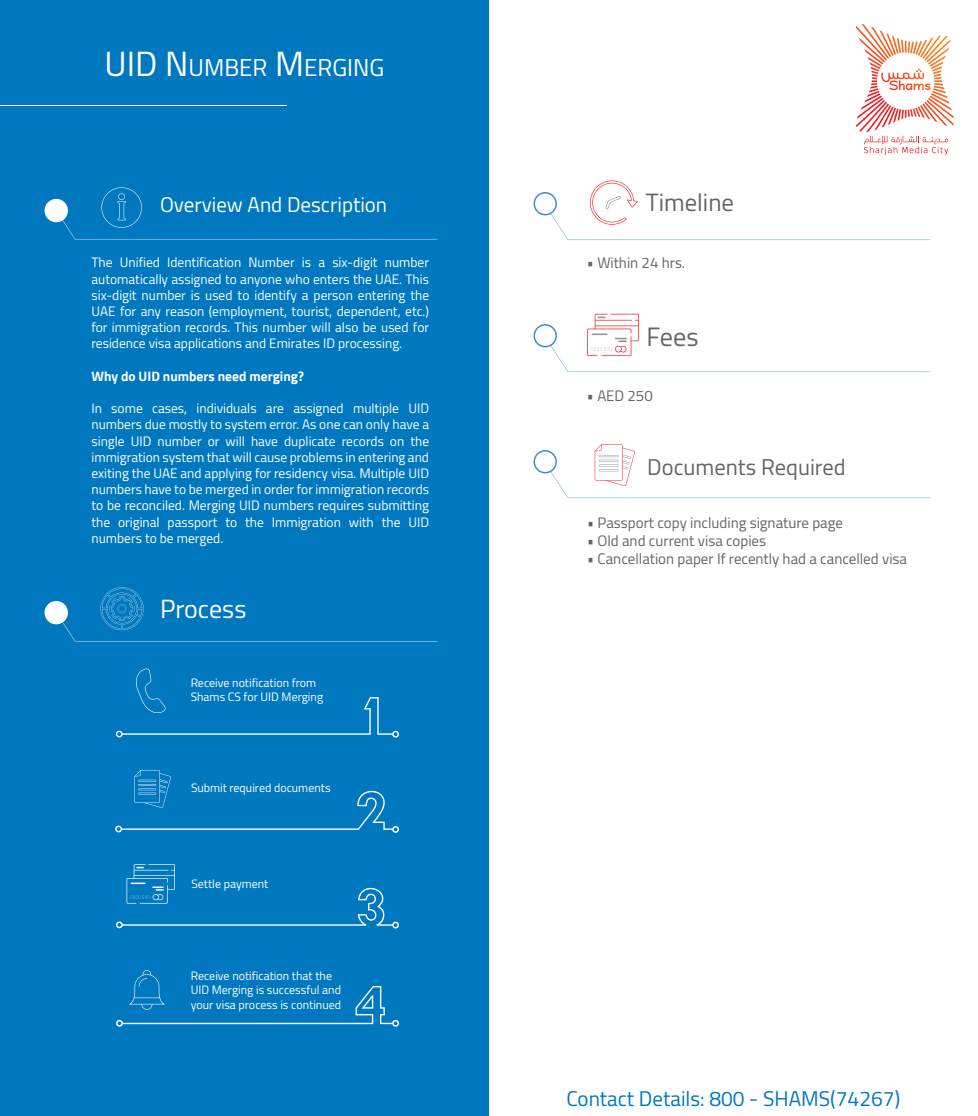
<style>
.page{position:relative;width:978px;height:1116px;background:#fff}
.page>*{position:absolute;margin:0;border:0;box-sizing:border-box;transform-origin:0 0}
.t1{font:26.25px "Cairo";color:#646464}
.t2{font:25.95px "Cairo";color:#fff}
.t3{font:24.6px "Cairo";color:#646464}
.t4{font:24.15px "Cairo";color:#fff}
.t5{font:22.5px "Cairo";color:#646464}
.t6{font:21px "Cairo";color:#0078c0}
.t7{font:21px "Cairo";color:#fff}
.t8{font:15px "Cairo";color:#646464}
.t9{font:13.5px/16.2px "Cairo";color:#fff;text-align:justify}
.t10{font:700 13.5px "Cairo";color:#fff}
.t11{font:12px/14.4px "Cairo";color:#fff}
.s1{font-size:34.5px}
</style>
<div class="page">
<div style="left:0;top:0;width:489px;height:1116px;background:#0078c0"></div>
<hr style="left:0;top:105px;width:286px;height:1px;background:#fff">
<svg style="left:45px;top:587px;width:99px;height:54px"></svg>
<svg style="left:533px;top:444px;width:397px;height:54px"></svg>
<svg style="left:45px;top:187px;width:392px;height:52px"></svg>
<svg style="left:533px;top:314px;width:397px;height:58px"></svg>
<svg style="left:116px;top:864px;width:283px;height:65px"></svg>
<svg style="left:115px;top:770px;width:284px;height:63px"></svg>
<svg style="left:116px;top:970px;width:283px;height:57px"></svg>
<svg style="left:116px;top:668px;width:283px;height:70px"></svg>
<svg style="left:856px;top:24px;width:97px;height:131px"></svg>
<svg style="left:533px;top:180px;width:397px;height:60px"></svg>
<h3 class="t4" style="left:105px;top:47px;width:281px"><span class="s1">UID N</span>UMBER <span class="s1">M</span>ERGING</h3>
<h3 class="t7" style="left:160px;top:187px;width:228px">Overview And Description</h3>
<p class="t9" style="left:91px;top:254px;width:339px">The Unified Identification Number is a six-digit number automatically assigned to anyone who enters the UAE. This six-digit number is used to identify a person entering the UAE for any reason (employment, tourist, dependent, etc.) for immigration records. This number will also be used for residence visa applications and Emirates ID processing.</p>
<p class="t10" style="left:91px;top:368px;width:214px">Why do UID numbers need merging?</p>
<p class="t9" style="left:91px;top:400px;width:339px">In some cases, individuals are assigned multiple UID numbers due mostly to system error. As one can only have a single UID number or will have duplicate records on the immigration system that will cause problems in entering and exiting the UAE and applying for residency visa. Multiple UID numbers have to be merged in order for immigration records to be reconciled. Merging UID numbers requires submitting the original passport to the Immigration with the UID numbers to be merged.</p>
<h2 class="t2" style="left:160px;top:587px;width:88px">Process</h2>
<p class="t11" style="left:191px;top:675px;width:134px">Receive notification from<br>Shams CS for UID Merging</p>
<p class="t11" style="left:191px;top:780px;width:141px">Submit required documents</p>
<p class="t11" style="left:191px;top:876px;width:79px">Settle payment</p>
<p class="t11" style="left:191px;top:968px;width:152px">Receive notification that the<br>UID Merging is successful and your visa process is continued</p>
<h3 class="t3" style="left:645px;top:182px;width:90px">Timeline</h3>
<p class="t8" style="left:587px;top:251px;width:100px">• Within 24 hrs.</p>
<h1 class="t1" style="left:646px;top:315px;width:53px">Fees</h1>
<p class="t8" style="left:587px;top:383px;width:67px">• AED 250</p>
<h3 class="t5" style="left:647px;top:448px;width:200px">Documents Required</h3>
<p class="t8" style="left:587px;top:510px;width:257px">• Passport copy including signature page</p>
<p class="t8" style="left:587px;top:528px;width:180px">• Old and current visa copies</p>
<p class="t8" style="left:587px;top:546px;width:321px">• Cancellation paper If recently had a cancelled visa</p>
<h3 class="t6" style="left:566px;top:1081px;width:335px">Contact Details: 800 - SHAMS(74267)</h3>
</div>
